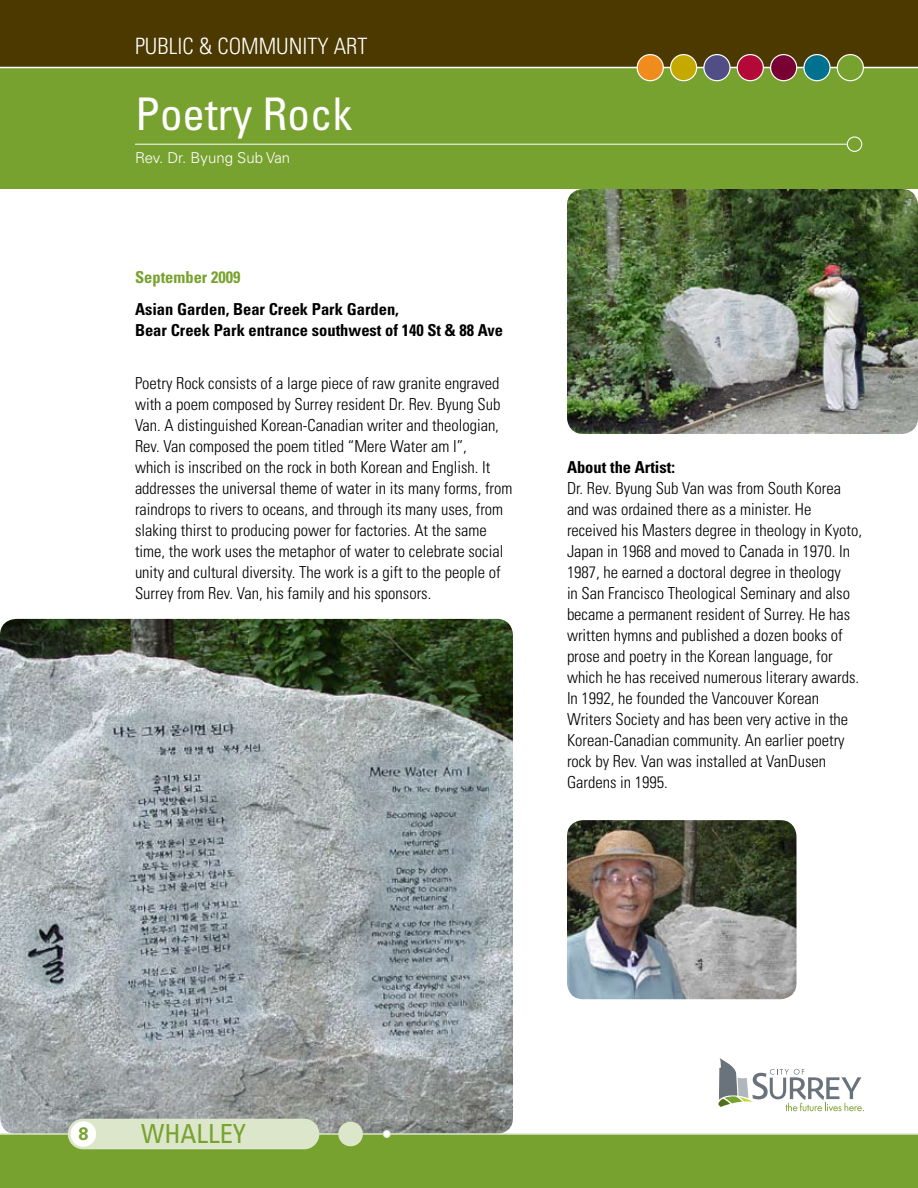
<style>
.page{position:relative;width:918px;height:1188px;background:#fff}
.page>*{position:absolute;margin:0;border:0;box-sizing:border-box;transform-origin:0 0}
.t1{font:condensed 45px "Univers";color:#fff}
.t2{font:condensed 26.25px "Univers";color:#78a22f}
.t3{font:300 condensed 22.5px "Univers";color:#fff}
.t4{font:700 18px "Univers";color:#78a22f}
.t5{font:300 condensed 16.5px/21px "Univers";color:#000}
.t6{font:700 condensed 16.5px/21px "Univers";color:#000}
.t7{font:700 condensed 16.5px "Univers";color:#78a22f}
.t8{font:300 15px "Univers";color:#fff}
</style>
<div class="page">
<svg style="left:718px;top:1058px;width:146px;height:53px"></svg>
<img style="left:0;top:619px;width:513px;height:514px">
<img style="left:567px;top:189px;width:351px;height:245px">
<div style="left:0;top:0;width:918px;height:88px;background:#4b3900"></div>
<div style="left:0;top:68px;width:918px;height:121px;background:#78a22f"></div>
<hr style="left:0;top:67px;width:918px;height:1px;background:#fff">
<div style="left:637px;top:55px;width:26px;height:26px;background:#f08b1d;border-radius:50%"></div>
<div style="left:637px;top:54px;width:27px;height:27px;border:1px solid #fff;border-radius:50%"></div>
<div style="left:671px;top:55px;width:26px;height:26px;background:#c5a901;border-radius:50%"></div>
<div style="left:670px;top:54px;width:27px;height:27px;border:1px solid #fff;border-radius:50%"></div>
<div style="left:704px;top:55px;width:26px;height:26px;background:#514e86;border-radius:50%"></div>
<div style="left:703px;top:54px;width:28px;height:27px;border:1px solid #fff;border-radius:50%"></div>
<div style="left:737px;top:55px;width:26px;height:26px;background:#b30838;border-radius:50%"></div>
<div style="left:737px;top:54px;width:27px;height:27px;border:1px solid #fff;border-radius:50%"></div>
<div style="left:771px;top:55px;width:26px;height:26px;background:#780032;border-radius:50%"></div>
<div style="left:770px;top:54px;width:27px;height:27px;border:1px solid #fff;border-radius:50%"></div>
<div style="left:804px;top:55px;width:26px;height:26px;background:#00728f;border-radius:50%"></div>
<div style="left:803px;top:54px;width:28px;height:27px;border:1px solid #fff;border-radius:50%"></div>
<div style="left:837px;top:55px;width:26px;height:26px;background:#78a22f;border-radius:50%"></div>
<div style="left:837px;top:54px;width:27px;height:27px;border:1px solid #fff;border-radius:50%"></div>
<div style="left:0;top:1134px;width:918px;height:54px;background:#78a22f"></div>
<hr style="left:0;top:1133px;width:918px;height:2px;background:#dce6cb">
<div style="left:338px;top:1122px;width:25px;height:24px;background:#dce6cb;border-radius:50%"></div>
<div style="left:68px;top:1119px;width:251px;height:30px;background:#dce6cb;border-radius:15px"></div>
<div style="left:383px;top:1131px;width:7px;height:6px;background:#fff;border-radius:50%"></div>
<div style="left:383px;top:1130px;width:8px;height:8px;border:1px solid #dce6cb;border-radius:50%"></div>
<div style="left:71px;top:1121px;width:25px;height:26px;background:#fff;border-radius:50%"></div>
<hr style="left:135px;top:144px;width:719px;height:1px;background:#fff">
<div style="left:847px;top:137px;width:15px;height:14px;background:#78a22f;border-radius:50%"></div>
<div style="left:847px;top:136px;width:15px;height:16px;border:1px solid #fff;border-radius:50%"></div>
<img style="left:567px;top:820px;width:229px;height:179px">
<h3 class="t3" style="left:135px;top:32px;width:234px">Public &amp; Community Art</h3>
<h1 class="t1" style="left:135px;top:86px;width:219px">Poetry Rock</h1>
<p class="t8" style="left:135px;top:148px;width:157px">Rev. Dr. Byung Sub Van</p>
<p class="t7" style="left:135px;top:267px;width:107px">September 2009</p>
<p class="t6" style="left:135px;top:298px;width:370px">Asian Garden, Bear Creek Park Garden,<br>Bear Creek Park entrance southwest of 140 St &amp; 88 Ave</p>
<p class="t5" style="left:135px;top:372px;width:379px">Poetry Rock consists of a large piece of raw granite engraved with a poem composed by Surrey resident Dr. Rev. Byung Sub Van. A distinguished Korean-Canadian writer and theologian, Rev. Van composed the poem titled “Mere Water am I ”,<br>which is inscribed on the rock in both Korean and English. It addresses the universal theme of water in its many forms, from raindrops to rivers to oceans, and through its many uses, from slaking thirst to producing power for factories. At the same time, the work uses the metaphor of water to celebrate social unity and cultural diversity. The work is a gift to the people of Surrey from Rev. Van, his family and his sponsors.</p>
<p class="t6" style="left:567px;top:456px;width:110px">About the Artist:</p>
<p class="t5" style="left:567px;top:477px;width:297px">Dr. Rev. Byung Sub Van was from South Korea and was ordained there as a minister. He received his Masters degree in theology in Kyoto, Japan in 1968 and moved to Canada in 1970. I n 1987, he earned a doctoral degree in theology<br>in San Francisco Theological Seminary and also became a permanent resident of Surrey. He has written hymns and published a dozen books of prose and poetry in the Korean language, for which he has received numerous literary awards.<br>I n 1992, he founded the Vancouver Korean Writers Society and has been very active in the Korean-Canadian community. An earlier poetry rock by Rev. Van was installed at VanDusen Gardens in 1995.</p>
<p class="t4" style="left:78px;top:1123px;width:12px">8</p>
<h2 class="t2" style="left:141px;top:1117px;width:106px">WHALLEY</h2>
</div>
